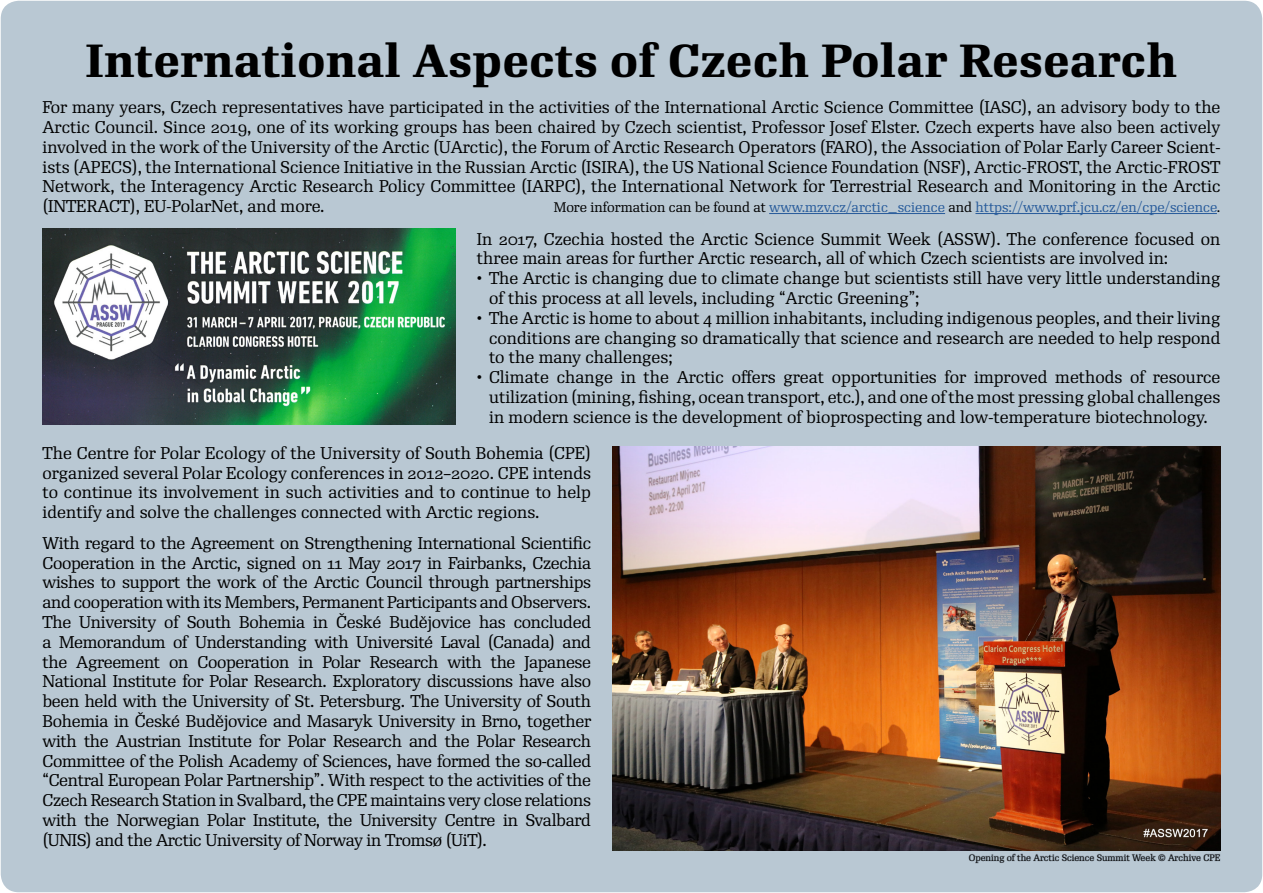
<style>
.page{position:relative;width:1263px;height:893px;background:#fff}
.page>*{position:absolute;margin:0;border:0;box-sizing:border-box;transform-origin:0 0}
.t1{font:500 45px "Re Public Std";color:#000}
.t2{font:16.5px/19.8px "Re Public Std";color:#000;text-align:justify}
.t3{font:13.5px "Re Public Std";color:#275b9b}
.t4{font:9px "Re Public Std";color:#000}
.s1{color:#000}
</style>
<div class="page">
<div style="left:1px;top:1px;width:1261px;height:891px;background:#b9c8d3;border-radius:18px"></div>
<hr style="left:769px;top:213px;width:176px;height:1px;background:#275b9b">
<hr style="left:975px;top:213px;width:242px;height:1px;background:#275b9b">
<img style="left:43px;top:229px;width:413px;height:196px">
<img style="left:612px;top:446px;width:608px;height:404px">
<svg style="left:968px;top:853px;width:253px;height:11px"></svg>
<h1 class="t1" style="left:86px;top:31px;width:1093px">International Aspects of Czech Polar Research</h1>
<p class="t2" style="left:43px;top:98px;width:1179px">For many years, Czech representatives have participated in the activities of the International Arctic Science Committee (IASC), an advisory body to the Arctic Council. Since 2019, one of its working groups has been chaired by Czech scientist, Professor Josef Elster. Czech experts have also been actively involved in the work of the University of the Arctic (UArctic), the Forum of Arctic Research Operators (FARO), the Association of Polar Early Career Scient&shy;ists (APECS), the International Science Initiative in the Russian Arctic (ISIRA), the US National Science Foundation (NSF), Arctic-FROST, the Arctic-FROST Network, the Interagency Arctic Research Policy Committee (IARPC), the International Network for Terrestrial Research and Monitoring in the Arctic (INTERACT), EU-PolarNet, and more.</p>
<p class="t3" style="left:554px;top:199px;width:668px"><span class="s1">More information can be found at</span> www.mzv.cz/arctic_science <span class="s1">and</span> https://www.prf.jcu.cz/en/cpe/science<span class="s1">.</span></p>
<p class="t2" style="left:477px;top:229px;width:745px">In 2017, Czechia hosted the Arctic Science Summit Week (ASSW). The conference focused on three main areas for further Arctic research, all of which Czech scientists are involved in:</p>
<p class="t2" style="left:489px;top:269px;width:733px;text-indent:-12px">• The Arctic is changing due to climate change but scientists still have very little understanding of this process at all levels, including “Arctic Greening”;</p>
<p class="t2" style="left:489px;top:308px;width:733px;text-indent:-12px">• The Arctic is home to about 4 million inhabitants, including indigenous peoples, and their living conditions are changing so dramatically that science and research are needed to help respond to the many challenges;</p>
<p class="t2" style="left:489px;top:368px;width:733px;text-indent:-12px">• Climate change in the Arctic offers great opportunities for improved methods of resource utilization (mining, fishing, ocean transport, etc.), and one of the most pressing global challenges in modern science is the development of bioprospecting and low-temperature biotechnology.</p>
<p class="t2" style="left:43px;top:443px;width:550px">The Centre for Polar Ecology of the University of South Bohemia (CPE) organized several Polar Ecology conferences in 2012–2020. CPE intends to continue its involvement in such activities and to continue to help identify and solve the challenges connected with Arctic regions.</p>
<p class="t2" style="left:43px;top:533px;width:550px">With regard to the Agreement on Strengthening International Scientific Cooperation in the Arctic, signed on 11 May 2017 in Fairbanks, Czechia wishes to support the work of the Arctic Council through partnerships and cooperation with its Members, Permanent Participants and Observers.<br>The University of South Bohemia in České Budějovice has concluded a Memorandum of Understanding with Université Laval (Canada) and the Agreement on Cooperation in Polar Research with the Japanese National Institute for Polar Research. Exploratory discussions have also been held with the University of St. Petersburg. The University of South Bohemia in České Budějovice and Masaryk University in Brno, together with the Austrian Institute for Polar Research and the Polar Research Committee of the Polish Academy of Sciences, have formed the so-called “Central European Polar Partnership”. With respect to the activities of the Czech Research Station in Svalbard, the CPE maintains very close relations with the Norwegian Polar Institute, the University Centre in Svalbard (UNIS) and the Arctic University of Norway in Tromsø (UiT).</p>
<p class="t4" style="left:969px;top:852px;width:253px">Opening of the Arctic Science Summit Week © Archive CPE</p>
</div>
